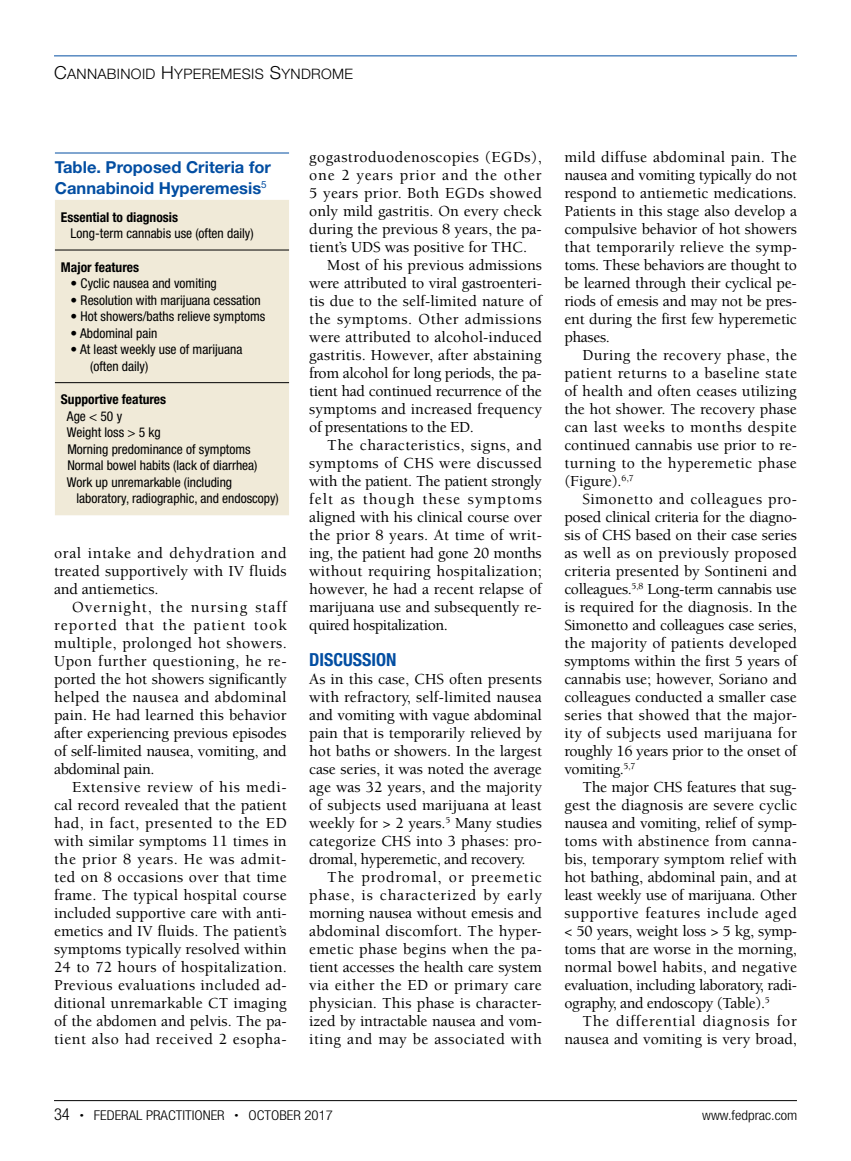
<style>
.page{position:relative;width:851px;height:1161px;background:#fff}
.page>*{position:absolute;margin:0;border:0;box-sizing:border-box;transform-origin:0 0}
.t1{font:700 condensed 18px "Helvetica Neue LT Std";color:#034ea2}
.t2{font:700 16.5px/21px "Helvetica Neue LT Std";color:#034ea2}
.t3{font:500 15.75px/18px "Berkeley Std";color:#000;text-align:justify}
.t4{font:500 15.75px "Berkeley Std";letter-spacing:-.025em;color:#000}
.t5{font:500 15.75px/18px "Berkeley Std";letter-spacing:.03em;color:#000;text-align:right}
.t6{font:500 15.75px "Berkeley Std";letter-spacing:.02em;color:#000}
.t7{font:500 15.75px "Berkeley Std";letter-spacing:-.02em;color:#000}
.t8{font:500 15.75px "Berkeley Std";letter-spacing:.025em;color:#000}
.t9{font:500 15.75px "Berkeley Std";letter-spacing:.05em;color:#000}
.t10{font:500 15.75px "Berkeley Std";letter-spacing:.06em;color:#000}
.t11{font:14.4px "Helvetica Neue LT Std Lt SC800";letter-spacing:.025em;color:#000}
.t12{font:condensed 13.5px/16.5px "Helvetica Neue LT Std";color:#000}
.t13{font:700 condensed 13.5px "Helvetica Neue LT Std";color:#000}
.t14{font:300 condensed 13.5px "Helvetica Neue LT Std";color:#000;scale:1.1 1}
.s1{font-size:18px}
.s2{font-size:16.5px}
.s3{font-size:7.5px}
</style>
<div class="page">
<hr style="left:54px;top:56px;width:742px;height:1px;background:#034ea2">
<hr style="left:54px;top:1100px;width:742px;height:1px;background:#000">
<hr style="left:55px;top:153px;width:234px;height:1px;background:#034ea2">
<div style="left:55px;top:200px;width:234px;height:315px;background:#f0ead8"></div>
<hr style="left:55px;top:250px;width:234px;height:1px;background:#000">
<hr style="left:55px;top:382px;width:234px;height:1px;background:#000">
<p class="t11" style="left:54px;top:65px;width:300px"><span class="s1">C</span>ANNABINOID <span class="s1">H</span>YPEREMESIS <span class="s1">S</span>YNDROME</p>
<p class="t2" style="left:55px;top:156px;width:217px">Table. Proposed Criteria for<br>Cannabinoid Hyperemesis<sup>5</sup></p>
<p class="t13" style="left:61px;top:209px;width:119px">Essential to diagnosis</p>
<p class="t12" style="left:71px;top:225px;width:184px">Long-term cannabis use (often daily)</p>
<p class="t13" style="left:61px;top:259px;width:80px">Major features</p>
<p class="t12" style="left:71px;top:275px;width:148px">• Cyclic nausea and vomiting</p>
<p class="t12" style="left:71px;top:292px;width:192px">• Resolution with marijuana cessation</p>
<p class="t12" style="left:71px;top:308px;width:196px">• Hot showers/baths relieve symptoms</p>
<p class="t12" style="left:71px;top:325px;width:88px">• Abdominal pain</p>
<p class="t12" style="left:90px;top:341px;width:154px;text-indent:-19px">• At least weekly use of marijuana (often daily)</p>
<p class="t13" style="left:61px;top:391px;width:107px">Supportive features</p>
<p class="t12" style="left:67px;top:408px;width:192px">Age &lt; 50 y<br>Weight loss &gt; 5 kg<br>Morning predominance of symptoms<br>Normal bowel habits (lack of diarrhea)<br>Work up unremarkable (including</p>
<p class="t12" style="left:76px;top:490px;width:204px">laboratory, radiographic, and endoscopy)</p>
<p class="t3" style="left:54px;top:544px;width:234px">oral intake and dehydration and treated supportively with IV fluids and antiemetics.</p>
<p class="t3" style="left:54px;top:598px;width:234px;text-indent:18px">Overnight, the nursing staff reported that the patient took multiple, prolonged hot showers.<br>Upon further questioning, he re&shy;ported the hot showers significantly helped the nausea and abdominal pain. He had learned this behavior after experiencing previous episodes of self-limited nausea, vomiting, and abdominal pain.</p>
<p class="t3" style="left:54px;top:778px;width:234px;text-indent:18px">Extensive review of his medi&shy;cal record revealed that the patient had, in fact, presented to the ED with similar symptoms 11 times in the prior 8 years. He was admit&shy;ted on 8 occasions over that time frame. The typical hospital course included supportive care with anti&shy;emetics and IV fluids. The patient’s symptoms typically resolved within 24 to 72 hours of hospitalization.<br>Previous evaluations included ad&shy;ditional unremarkable CT imaging of the abdomen and pelvis. The pa&shy;tient also had received 2 esopha-</p>
<p class="t5" style="left:309px;top:148px;width:234px">gogastroduodenoscopies (EGDs),</p>
<p class="t9" style="left:309px;top:167px;width:234px">one 2 years prior and the other</p>
<p class="t8" style="left:309px;top:185px;width:234px">5 years prior. Both EGDs showed</p>
<p class="t3" style="left:309px;top:202px;width:234px">only mild gastritis. On every check</p>
<p class="t3" style="left:309px;top:220px;width:234px">during the previous 8 years, the pa-</p>
<p class="t3" style="left:309px;top:238px;width:219px">tient’s UDS was positive for THC.</p>
<p class="t3" style="left:327px;top:256px;width:216px">Most of his previous admissions</p>
<p class="t3" style="left:309px;top:274px;width:234px">were attributed to viral gastroenteri-</p>
<p class="t3" style="left:309px;top:292px;width:234px">tis due to the self-limited nature of</p>
<p class="t5" style="left:309px;top:310px;width:234px">the symptoms. Other admissions</p>
<p class="t3" style="left:309px;top:328px;width:234px">were attributed to alcohol-induced</p>
<p class="t3" style="left:309px;top:346px;width:234px">gastritis. However, after abstaining</p>
<p class="t4" style="left:309px;top:365px;width:234px">from alcohol for long periods, the pa-</p>
<p class="t4" style="left:309px;top:383px;width:234px">tient had continued recurrence of the</p>
<p class="t3" style="left:309px;top:400px;width:234px">symptoms and increased frequency</p>
<p class="t4" style="left:309px;top:419px;width:166px">of presentations to the ED.</p>
<p class="t5" style="left:327px;top:436px;width:216px">The characteristics, signs, and</p>
<p class="t6" style="left:309px;top:455px;width:234px">symptoms of CHS were discussed</p>
<p class="t4" style="left:309px;top:473px;width:234px">with the patient. The patient strongly</p>
<p class="t10" style="left:309px;top:491px;width:234px">felt as though these symptoms</p>
<p class="t3" style="left:309px;top:508px;width:234px">aligned with his clinical course over</p>
<p class="t6" style="left:309px;top:527px;width:234px">the prior 8 years. At time of writ-</p>
<p class="t7" style="left:309px;top:545px;width:234px">ing, the patient had gone 20 months</p>
<p class="t6" style="left:309px;top:563px;width:234px">without requiring hospitalization;</p>
<p class="t3" style="left:309px;top:580px;width:234px">however, he had a recent relapse of</p>
<p class="t3" style="left:309px;top:598px;width:234px">marijuana use and subsequently re-</p>
<p class="t4" style="left:309px;top:617px;width:140px">quired hospitalization.</p>
<p class="t1" style="left:309px;top:649px;width:89px">DISCUSSION</p>
<p class="t3" style="left:309px;top:670px;width:234px">As in this case, CHS often presents with refractory, self-limited nausea and vomiting with vague abdominal pain that is temporarily relieved by hot baths or showers. In the largest case series, it was noted the average age was 32 years, and the majority of subjects used marijuana at least weekly for &gt; 2 years.<sup>5</sup> Many studies categorize CHS into 3 phases: pro&shy;dromal, hyperemetic, and recovery.</p>
<p class="t3" style="left:309px;top:868px;width:234px;text-indent:18px">The prodromal, or preemetic phase, is characterized by early morning nausea without emesis and abdominal discomfort. The hyper&shy;emetic phase begins when the pa&shy;tient accesses the health care system via either the ED or primary care physician. This phase is character&shy;ized by intractable nausea and vom&shy;iting and may be associated with</p>
<p class="t3" style="left:564px;top:148px;width:234px">mild diffuse abdominal pain. The nausea and vomiting typically do not respond to antiemetic medications.<br>Patients in this stage also develop a compulsive behavior of hot showers that temporarily relieve the symp&shy;toms. These behaviors are thought to be learned through their cyclical pe&shy;riods of emesis and may not be pres&shy;ent during the first few hyperemetic phases.</p>
<p class="t3" style="left:564px;top:346px;width:234px;text-indent:18px">During the recovery phase, the patient returns to a baseline state of health and often ceases utilizing the hot shower. The recovery phase can last weeks to months despite continued cannabis use prior to re&shy;turning to the hyperemetic phase (Figure).<sup>6,7</sup></p>
<p class="t3" style="left:564px;top:490px;width:234px;text-indent:18px">Simonetto and colleagues pro&shy;posed clinical criteria for the diagno&shy;sis of CHS based on their case series as well as on previously proposed criteria presented by Sontineni and colleagues.<sup>5,8</sup> Long-term cannabis use is required for the diagnosis. In the Simonetto and colleagues case series, the majority of patients developed symptoms within the first 5 years of cannabis use; however, Soriano and colleagues conducted a smaller case series that showed that the major&shy;ity of subjects used marijuana for roughly 16 years prior to the onset of vomiting.<sup>5,7</sup></p>
<p class="t3" style="left:564px;top:778px;width:234px;text-indent:18px">The major CHS features that sug&shy;gest the diagnosis are severe cyclic nausea and vomiting, relief of symp&shy;toms with abstinence from canna&shy;bis, temporary symptom relief with hot bathing, abdominal pain, and at least weekly use of marijuana. Other supportive features include aged &lt; 50 years, weight loss &gt; 5 kg, symp&shy;toms that are worse in the morning, normal bowel habits, and negative evaluation, including laboratory, radi&shy;ography, and endoscopy (Table).<sup>5</sup></p>
<p class="t5" style="left:564px;top:1012px;width:234px">The differential diagnosis for nausea and vomiting is very broad,</p>
<p class="t14" style="left:54px;top:1107px;width:255px"><span class="s2">34</span> <span class="s3">•</span> FEDERAL PRACTITIONER <span class="s3">•</span> OCTOBER 2017</p>
<p class="t14" style="left:702px;top:1107px;width:88px">www.fedprac.com</p>
</div>
